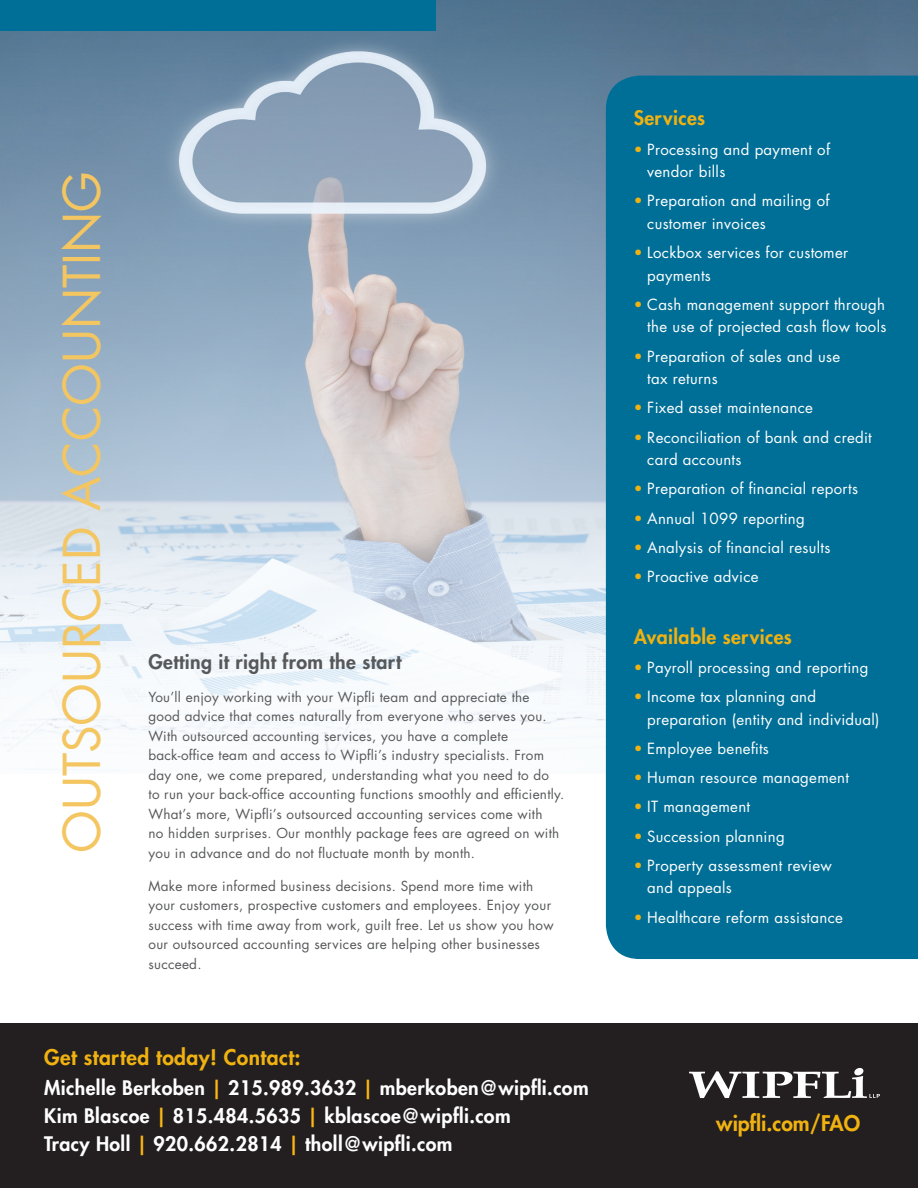
<style>
.page{position:relative;width:918px;height:1188px;background:#fff}
.page>*{position:absolute;margin:0;border:0;box-sizing:border-box;transform-origin:0 0}
.t1{font:49.5px "Futura Std";color:#f4c661}
.t2{font:800 21px "Futura Std";letter-spacing:.02em;color:#efb211}
.t3{font:800 21px "Futura Std";color:#efb211}
.t4{font:800 19.5px/27.8px "Futura Std";letter-spacing:.02em;color:#fff}
.t5{font:800 19.5px "Futura Std";letter-spacing:.02em;color:#57585a}
.t6{font:800 19.5px "Futura Std";letter-spacing:.02em;color:#efb211}
.t7{font:15px/22.5px "Futura Std";letter-spacing:.02em;color:#fff}
.t8{font:13.5px/19.5px "Futura Std";letter-spacing:.02em;color:#57585a}
.s1{color:#fcb615}
.s2{color:#efb211}
</style>
<div class="page">
<div style="left:0;top:1024px;width:918px;height:164px;background:#231f20"></div>
<img style="left:0;top:0;width:918px;height:773px">
<div style="left:606px;top:76px;width:312px;height:883px;background:#006f97"></div>
<div style="left:0;top:0;width:435px;height:30px;background:#006f97"></div>
<svg style="left:689px;top:1068px;width:191px;height:30px"></svg>
<h1 class="t1" style="left:50px;top:853px;width:684px;rotate:-90deg">OUTSOURCED ACCOUNTING</h1>
<h3 class="t5" style="left:149px;top:649px;width:255px">Getting it right from the start</h3>
<p class="t8" style="left:148px;top:687px;width:417px">You’ll enjoy working with your Wipfli team and appreciate the good advice that comes naturally from everyone who serves you.<br>With outsourced accounting services, you have a complete back-office team and access to Wipfli’s industry specialists. From day one, we come prepared, understanding what you need to do<br>to run your back-office accounting functions smoothly and efficiently.<br>What’s more, Wipfli’s outsourced accounting services come with<br>no hidden surprises. Our monthly package fees are agreed on with you in advance and do not fluctuate month by month.</p>
<p class="t8" style="left:148px;top:876px;width:407px">Make more informed business decisions. Spend more time with your customers, prospective customers and employees. Enjoy your success with time away from work, guilt free. Let us show you how our outsourced accounting services are helping other businesses succeed.</p>
<h2 class="t2" style="left:44px;top:1044px;width:258px">Get started today! Contact:</h2>
<h3 class="t4" style="left:44px;top:1074px;width:546px">Michelle Berkoben <span class="s1">|</span> 215.989.3632 <span class="s1">|</span> mberkoben@wipfli.com<br>Kim Blascoe <span class="s1">|</span> 815.484.5635 <span class="s1">|</span> kblascoe@wipfli.com<br>Tracy Holl <span class="s1">|</span> 920.662.2814 <span class="s1">|</span> tholl@wipfli.com</h3>
<h3 class="t6" style="left:634px;top:106px;width:73px">Services</h3>
<p class="t7" style="left:647px;top:138px;width:184px;text-indent:-14px"><span class="s2">•</span> Processing and payment of vendor bills</p>
<p class="t7" style="left:647px;top:190px;width:184px;text-indent:-14px"><span class="s2">•</span> Preparation and mailing of customer invoices</p>
<p class="t7" style="left:647px;top:241px;width:202px;text-indent:-14px"><span class="s2">•</span> Lockbox services for customer payments</p>
<p class="t7" style="left:634px;top:293px;width:254px;text-align:right"><span class="s2">•</span> Cash management support through the use of projected cash flow tools</p>
<p class="t7" style="left:647px;top:345px;width:194px;text-indent:-14px"><span class="s2">•</span> Preparation of sales and use tax returns</p>
<p class="t7" style="left:634px;top:397px;width:181px"><span class="s2">•</span> Fixed asset maintenance</p>
<p class="t7" style="left:647px;top:426px;width:226px;text-indent:-14px"><span class="s2">•</span> Reconciliation of bank and credit card accounts</p>
<p class="t7" style="left:634px;top:478px;width:226px"><span class="s2">•</span> Preparation of financial reports</p>
<p class="t7" style="left:634px;top:507px;width:173px"><span class="s2">•</span> Annual 1099 reporting</p>
<p class="t7" style="left:634px;top:536px;width:198px"><span class="s2">•</span> Analysis of financial results</p>
<p class="t7" style="left:634px;top:565px;width:126px"><span class="s2">•</span> Proactive advice</p>
<h3 class="t6" style="left:634px;top:624px;width:160px">Available services</h3>
<p class="t7" style="left:634px;top:656px;width:236px"><span class="s2">•</span> Payroll processing and reporting</p>
<p class="t7" style="left:647px;top:685px;width:234px;text-indent:-14px"><span class="s2">•</span> Income tax planning and preparation (entity and individual)</p>
<p class="t7" style="left:634px;top:737px;width:137px"><span class="s2">•</span> Employee benefits</p>
<p class="t7" style="left:634px;top:766px;width:217px"><span class="s2">•</span> Human resource management</p>
<p class="t7" style="left:634px;top:796px;width:118px"><span class="s2">•</span> IT management</p>
<p class="t7" style="left:634px;top:825px;width:153px"><span class="s2">•</span> Succession planning</p>
<p class="t7" style="left:647px;top:854px;width:186px;text-indent:-14px"><span class="s2">•</span> Property assessment review and appeals</p>
<p class="t7" style="left:634px;top:906px;width:211px"><span class="s2">•</span> Healthcare reform assistance</p>
<h2 class="t3" style="left:716px;top:1109px;width:145px">wipfli.com/FAO</h2>
</div>
